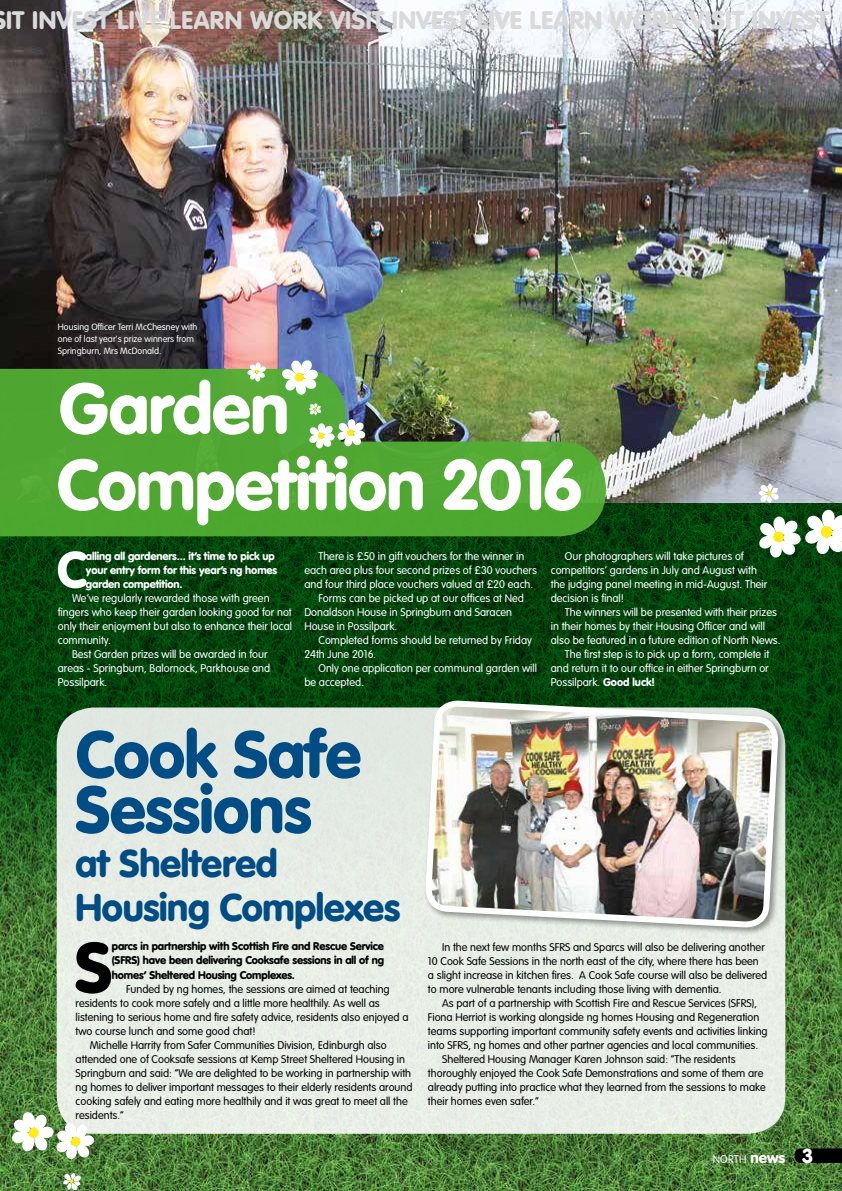
<style>
.page{position:relative;width:842px;height:1191px;background:#fff}
.page>*{position:absolute;margin:0;border:0;box-sizing:border-box;transform-origin:0 0}
.t1{font:900 70.2px/76.2px "VAG Rounded";letter-spacing:-.01em;color:#fff}
.t2{font:900 69.5px "VAG Rounded";color:#000}
.t3{font:900 64.9px/55.1px "VAG Rounded";letter-spacing:-.01em;color:#004c84}
.t4{font:900 50px "VAG Rounded";color:#fff}
.t5{font:900 38px/44.1px "VAG Rounded";letter-spacing:-.01em;color:#004c84}
.t6{font:900 25px "VAG Rounded";letter-spacing:.02em;color:#dadada}
.t7{font:300 11px/14px "VAG Rounded";color:#000}
.t8{font:300 11px/14px "VAG Rounded";color:#fff}
.t9{font:900 11px/14px "VAG Rounded";letter-spacing:-.01em;color:#000;text-align:justify}
.t10{font:900 11px/14px "VAG Rounded";letter-spacing:-.01em;color:#fff}
.t11{font:300 9px/12px "VAG Rounded";color:#fff}
.s1{font-weight:900}
.s2{font-weight:900;font-size:15px}
.s3{font-weight:900;font-size:20px}
</style>
<div class="page">
<img style="left:0;top:920px;width:842px;height:271px">
<svg style="left:0;top:502px;width:842px;height:418px;background:#05450f"></svg>
<svg style="left:795px;top:1148px;width:47px;height:14px"></svg>
<div style="left:57px;top:707px;width:728px;height:426px;background:#e6ede4;border-radius:37px"></div>
<img style="left:0;top:0;width:842px;height:502px">
<img style="left:422px;top:697px;width:359px;height:420px">
<svg style="left:0;top:369px;width:606px;height:167px;background:#56a138"></svg>
<svg style="left:247px;top:362px;width:19px;height:20px"></svg>
<svg style="left:281px;top:359px;width:37px;height:36px"></svg>
<svg style="left:309px;top:403px;width:56px;height:45px"></svg>
<div style="left:318px;top:432px;width:6px;height:7px;background:#feeb17;border-radius:50%"></div>
<svg style="left:758px;top:483px;width:21px;height:20px"></svg>
<svg style="left:758px;top:510px;width:84px;height:47px"></svg>
<div style="left:773px;top:531px;width:11px;height:11px;background:#feeb17;border-radius:50%"></div>
<svg style="left:63px;top:1172px;width:18px;height:18px"></svg>
<svg style="left:11px;top:1111px;width:84px;height:48px"></svg>
<h3 class="t6" style="left:6px;top:5px;width:824px">IT INVEST LIVE LEARN WORK VISIT INVEST LIVE LEARN WORK VISIT INVEST</h3>
<p class="t11" style="left:58px;top:321px;width:141px">Housing Officer Terri McChesney with one of last year's prize winners from<br>Springburn, Mrs McDonald.</p>
<h1 class="t1" style="left:57px;top:370px;width:526px">Garden<br>Competition 2016</h1>
<h3 class="t4" style="left:57px;top:540px;width:31px">C</h3>
<p class="t10" style="left:86px;top:548px;width:193px">alling all gardeners... it’s time to pick up your entry form for this year’s ng homes garden competition.</p>
<p class="t8" style="left:72px;top:590px;width:199px">We’ve regularly rewarded those with green</p>
<p class="t8" style="left:58px;top:604px;width:235px">fingers who keep their garden looking good for not</p>
<p class="t8" style="left:58px;top:618px;width:236px">only their enjoyment but also to enhance their local</p>
<p class="t8" style="left:58px;top:632px;width:54px">community.</p>
<p class="t8" style="left:72px;top:647px;width:197px">Best Garden prizes will be awarded in four</p>
<p class="t8" style="left:58px;top:661px;width:214px">areas - Springburn, Balornock, Parkhouse and</p>
<p class="t8" style="left:58px;top:675px;width:51px">Possilpark.</p>
<p class="t8" style="left:318px;top:549px;width:207px">There is £50 in gift vouchers for the winner in</p>
<p class="t8" style="left:304px;top:563px;width:234px">each area plus four second prizes of £30 vouchers</p>
<p class="t8" style="left:304px;top:577px;width:230px">and four third place vouchers valued at £20 each.</p>
<p class="t8" style="left:318px;top:591px;width:207px">Forms can be picked up at our offices at Ned</p>
<p class="t8" style="left:304px;top:605px;width:209px">Donaldson House in Springburn and Saracen</p>
<p class="t8" style="left:304px;top:619px;width:94px">House in Possilpark.</p>
<p class="t8" style="left:318px;top:633px;width:215px">Completed forms should be returned by Friday</p>
<p class="t8" style="left:304px;top:647px;width:74px">24th June 2016.</p>
<p class="t8" style="left:318px;top:661px;width:220px">Only one application per communal garden will</p>
<p class="t8" style="left:304px;top:675px;width:61px">be accepted.</p>
<p class="t8" style="left:551px;top:549px;width:218px;text-indent:14px">Our photographers will take pictures of competitors’ gardens in July and August with the judging panel meeting in mid-August. Their decision is final!</p>
<p class="t8" style="left:565px;top:605px;width:214px">The winners will be presented with their prizes</p>
<p class="t8" style="left:551px;top:619px;width:216px">in their homes by their Housing Officer and will</p>
<p class="t8" style="left:551px;top:633px;width:231px">also be featured in a future edition of North News.</p>
<p class="t8" style="left:565px;top:647px;width:206px">The first step is to pick up a form, complete it</p>
<p class="t8" style="left:551px;top:661px;width:219px">and return it to our office in either Springburn or</p>
<p class="t8" style="left:551px;top:675px;width:105px">Possilpark. <span class="s1">Good luck!</span></p>
<h3 class="t3" style="left:76px;top:726px;width:287px">Cook Safe<br>Sessions</h3>
<h3 class="t5" style="left:76px;top:841px;width:326px">at Sheltered<br>Housing Complexes</h3>
<h2 class="t2" style="left:75px;top:926px;width:39px">S</h2>
<p class="t9" style="left:112px;top:939px;width:274px">parcs in partnership with Scottish Fire and Rescue Service (SFRS) have been delivering Cooksafe sessions in all of ng homes’ Sheltered Housing Complexes.</p>
<p class="t7" style="left:126px;top:981px;width:265px">Funded by ng homes, the sessions are aimed at teaching</p>
<p class="t7" style="left:76px;top:995px;width:306px">residents to cook more safely and a little more healthily. As well as</p>
<p class="t7" style="left:76px;top:1009px;width:334px">listening to serious home and fire safety advice, residents also enjoyed a</p>
<p class="t7" style="left:76px;top:1023px;width:182px">two course lunch and some good chat!</p>
<p class="t7" style="left:90px;top:1037px;width:298px">Michelle Harrity from Safer Communities Division, Edinburgh also</p>
<p class="t7" style="left:76px;top:1051px;width:331px">attended one of Cooksafe sessions at Kemp Street Sheltered Housing in</p>
<p class="t7" style="left:76px;top:1065px;width:337px">Springburn and said: “We are delighted to be working in partnership with</p>
<p class="t7" style="left:76px;top:1079px;width:338px">ng homes to deliver important messages to their elderly residents around</p>
<p class="t7" style="left:76px;top:1093px;width:334px">cooking safely and eating more healthily and it was great to meet all the</p>
<p class="t7" style="left:76px;top:1107px;width:50px">residents.”</p>
<p class="t7" style="left:428px;top:939px;width:341px;text-indent:14px">In the next few months SFRS and Sparcs will also be delivering another 10 Cook Safe Sessions in the north east of the city, where there has been a slight increase in kitchen fires. A Cook Safe course will also be delivered to more vulnerable tenants including those living with dementia.</p>
<p class="t7" style="left:442px;top:995px;width:316px">As part of a partnership with Scottish Fire and Rescue Services (SFRS),</p>
<p class="t7" style="left:428px;top:1009px;width:333px">Fiona Herriot is working alongside ng homes Housing and Regeneration</p>
<p class="t7" style="left:428px;top:1023px;width:341px">teams supporting important community safety events and activities linking</p>
<p class="t7" style="left:428px;top:1037px;width:332px">into SFRS, ng homes and other partner agencies and local communities.</p>
<p class="t7" style="left:442px;top:1051px;width:295px">Sheltered Housing Manager Karen Johnson said: “The residents</p>
<p class="t7" style="left:428px;top:1065px;width:337px">thoroughly enjoyed the Cook Safe Demonstrations and some of them are</p>
<p class="t7" style="left:428px;top:1079px;width:340px">already putting into practice what they learned from the sessions to make</p>
<p class="t7" style="left:428px;top:1093px;width:112px">their homes even safer.”</p>
<p class="t8" style="left:713px;top:1151px;width:102px">NORTH <span class="s2">news</span> <span class="s3">3</span></p>
</div>
